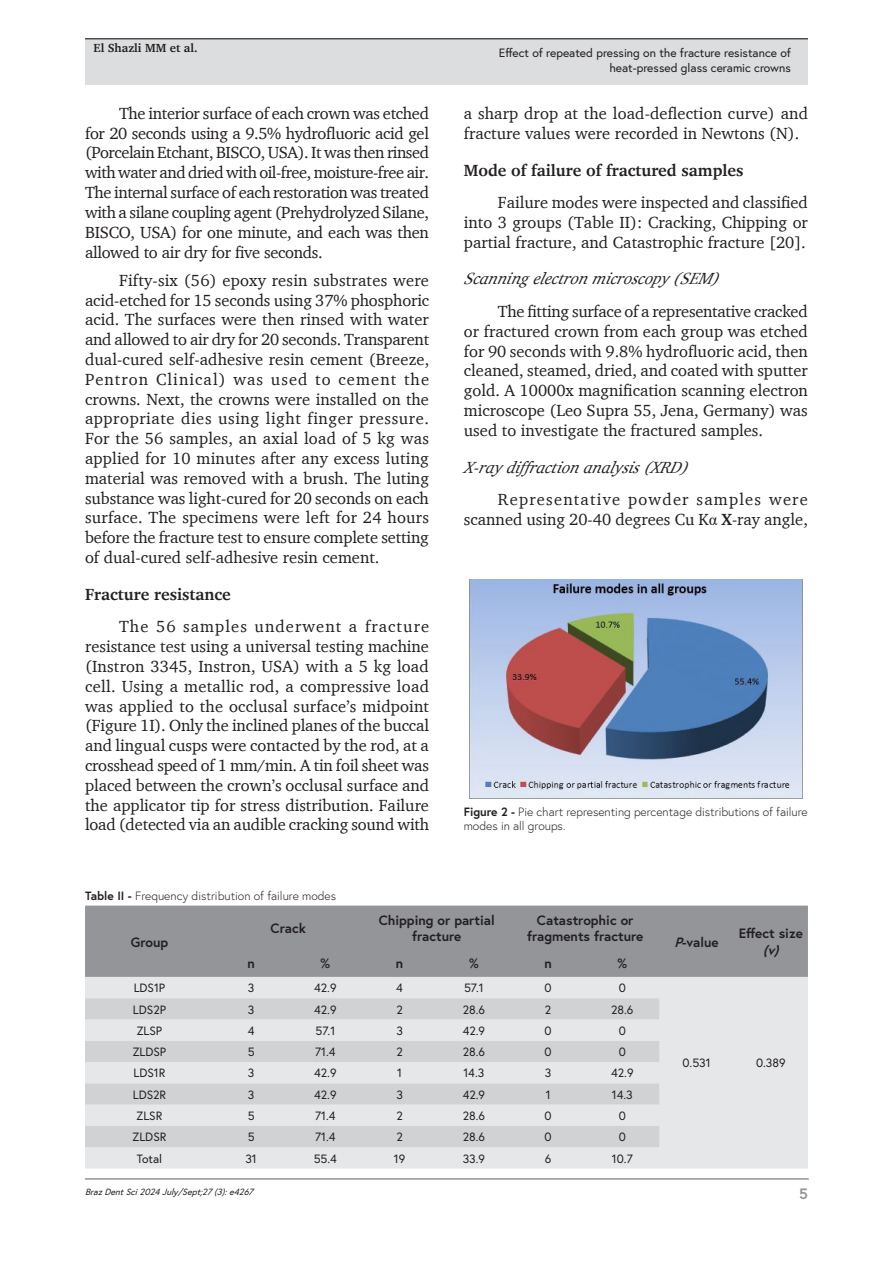
<style>
.page{position:relative;width:893px;height:1263px;background:#fff}
.page>*{position:absolute;margin:0;border:0;box-sizing:border-box;transform-origin:0 0}
.Paragraph{font:16.5px/19.8px "Charter";color:#231f20;text-align:justify}
.Paragraph-2{font:16.5px/19.8px "Charter";letter-spacing:.075em;color:#231f20;text-align:right}
.Heading3{font:italic 16.5px "Charter";color:#231f20}
.Heading2{font:700 16.5px "Charter";color:#231f20}
.t1{font:700 15px "Europa";color:#939598}
.TableHead{font:700 13.5px/16.2px "Europa";color:#231f20;text-align:center}
.TableBody{font:12px/14.4px "Europa";color:#231f20;text-align:right}
.FigureCaption{font:300 12px/14.4px "Europa";color:#231f20}
.TableTitle{font:300 12px "Europa";color:#231f20}
.t2{font:700 12px "Charter";color:#231f20}
.t3{font:italic 9px "Europa";color:#231f20}
.s1{font-family:"Times New Roman"}
.s2{font-weight:700}
.s3{font-style:italic}
</style>
<div class="page">
<hr style="left:85px;top:1178px;width:724px;height:2px;background:#939598">
<div style="left:85px;top:39px;width:723px;height:46px;background:#dcdddf"></div>
<hr style="left:85px;top:38px;width:723px;height:1px;background:#231f20">
<img style="left:469px;top:580px;width:333px;height:218px">
<div style="left:85px;top:905px;width:723px;height:72px;background:#939598"></div>
<div style="left:85px;top:977px;width:723px;height:191px;background:#e6e7e9"></div>
<svg style="left:85px;top:998px;width:574px;height:149px;background:#dadbdd"></svg>
<p class="t2" style="left:94px;top:41px;width:105px">El Shazli MM et al.</p>
<p class="Paragraph" style="left:85px;top:103px;width:346px;text-indent:34px">The interior surface of each crown was etched for 20 seconds using a 9.5% hydrofluoric acid gel (Porcelain Etchant, BISCO, USA). It was then rinsed with water and dried with oil-free, moisture-free air.<br>The internal surface of each restoration was treated with a silane coupling agent (Prehydrolyzed Silane, BISCO, USA) for one minute, and each was then allowed to air dry for five seconds.</p>
<p class="Paragraph" style="left:85px;top:270px;width:346px;text-indent:34px">Fifty-six (56) epoxy resin substrates were acid-etched for 15 seconds using 37% phosphoric acid. The surfaces were then rinsed with water and allowed to air dry for 20 seconds. Transparent dual-cured self-adhesive resin cement (Breeze, Pentron Clinical) was used to cement the crowns. Next, the crowns were installed on the appropriate dies using light finger pressure.<br>For the 56 samples, an axial load of 5 kg was applied for 10 minutes after any excess luting material was removed with a brush. The luting substance was light-cured for 20 seconds on each surface. The specimens were left for 24 hours before the fracture test to ensure complete setting of dual-cured self-adhesive resin cement.</p>
<p class="Heading2" style="left:85px;top:584px;width:147px">Fracture resistance</p>
<p class="Paragraph" style="left:85px;top:616px;width:346px;text-indent:34px">The 56 samples underwent a fracture resistance test using a universal testing machine (Instron 3345, Instron, USA) with a 5 kg load cell. Using a metallic rod, a compressive load was applied to the occlusal surface’s midpoint (Figure 1I). Only the inclined planes of the buccal and lingual cusps were contacted by the rod, at a crosshead speed of 1 mm/min. A tin foil sheet was placed between the crown’s occlusal surface and the applicator tip for stress distribution. Failure load (detected via an audible cracking sound with</p>
<p class="TableBody" style="left:499px;top:46px;width:294px">Effect of repeated pressing on the fracture resistance of heat-pressed glass ceramic crowns</p>
<p class="Paragraph" style="left:464px;top:103px;width:346px">a sharp drop at the load-deflection curve) and fracture values were recorded in Newtons (N).</p>
<p class="Heading2" style="left:464px;top:160px;width:281px">Mode of failure of fractured samples</p>
<p class="Paragraph" style="left:464px;top:192px;width:345px;text-indent:34px">Failure modes were inspected and classified into 3 groups (Table II): Cracking, Chipping or partial fracture, and Catastrophic fracture [20].</p>
<p class="Heading3" style="left:464px;top:268px;width:256px">Scanning electronmicroscopy (SEM)</p>
<p class="Paragraph" style="left:464px;top:301px;width:345px;text-indent:34px">The fitting surface of a representative cracked or fractured crown from each group was etched for 90 seconds with 9.8% hydrofluoric acid, then cleaned, steamed, dried, and coated with sputter gold. A 10000x magnification scanning electron microscope (Leo Supra 55, Jena, Germany) was used to investigate the fractured samples.</p>
<p class="Heading3" style="left:464px;top:456px;width:225px">X-ray diffractionanalysis(XRD)</p>
<p class="Paragraph-2" style="left:464px;top:489px;width:345px">Representative powder samples were scanned using 20-40 degrees Cu K<span class="s1">α</span> <span class="s2">X</span>-ray angle,</p>
<p class="FigureCaption" style="left:464px;top:804px;width:346px"><span class="s2">Figure 2 -</span> Pie chart representing percentage distributions of failure modes in all groups.</p>
<p class="TableTitle" style="left:85px;top:888px;width:253px"><span class="s2">Table II -</span> Frequency distribution of failure modes</p>
<p class="TableHead" style="left:131px;top:933px;width:39px">Group</p>
<p class="TableHead" style="left:271px;top:919px;width:37px">Crack</p>
<p class="TableHead" style="left:379px;top:911px;width:117px">Chipping or partial fracture</p>
<p class="TableHead" style="left:527px;top:911px;width:118px">Catastrophic or fragments fracture</p>
<p class="TableHead" style="left:247px;top:955px;width:9px">n</p>
<p class="TableHead" style="left:321px;top:955px;width:11px">%</p>
<p class="TableHead" style="left:396px;top:955px;width:9px">n</p>
<p class="TableHead" style="left:469px;top:955px;width:11px">%</p>
<p class="TableHead" style="left:544px;top:955px;width:9px">n</p>
<p class="TableHead" style="left:617px;top:955px;width:11px">%</p>
<p class="TableBody" style="left:134px;top:981px;width:33px">LDS1P</p>
<p class="TableBody" style="left:248px;top:981px;width:8px">3</p>
<p class="TableBody" style="left:314px;top:981px;width:24px">42.9</p>
<p class="TableBody" style="left:396px;top:981px;width:8px">4</p>
<p class="TableBody" style="left:464px;top:981px;width:21px">57.1</p>
<p class="TableBody" style="left:545px;top:981px;width:9px">0</p>
<p class="TableBody" style="left:619px;top:981px;width:9px">0</p>
<p class="TableBody" style="left:133px;top:1002px;width:35px">LDS2P</p>
<p class="TableBody" style="left:248px;top:1002px;width:8px">3</p>
<p class="TableBody" style="left:314px;top:1002px;width:24px">42.9</p>
<p class="TableBody" style="left:396px;top:1002px;width:8px">2</p>
<p class="TableBody" style="left:463px;top:1002px;width:24px">28.6</p>
<p class="TableBody" style="left:545px;top:1002px;width:8px">2</p>
<p class="TableBody" style="left:611px;top:1002px;width:24px">28.6</p>
<p class="TableBody" style="left:137px;top:1023px;width:27px">ZLSP</p>
<p class="TableBody" style="left:248px;top:1023px;width:8px">4</p>
<p class="TableBody" style="left:316px;top:1023px;width:21px">57.1</p>
<p class="TableBody" style="left:396px;top:1023px;width:8px">3</p>
<p class="TableBody" style="left:463px;top:1023px;width:24px">42.9</p>
<p class="TableBody" style="left:545px;top:1023px;width:9px">0</p>
<p class="TableBody" style="left:619px;top:1023px;width:9px">0</p>
<p class="TableBody" style="left:133px;top:1044px;width:35px">ZLDSP</p>
<p class="TableBody" style="left:248px;top:1044px;width:8px">5</p>
<p class="TableBody" style="left:315px;top:1044px;width:22px">71.4</p>
<p class="TableBody" style="left:396px;top:1044px;width:8px">2</p>
<p class="TableBody" style="left:463px;top:1044px;width:24px">28.6</p>
<p class="TableBody" style="left:545px;top:1044px;width:9px">0</p>
<p class="TableBody" style="left:619px;top:1044px;width:9px">0</p>
<p class="TableBody" style="left:134px;top:1066px;width:33px">LDS1R</p>
<p class="TableBody" style="left:248px;top:1066px;width:8px">3</p>
<p class="TableBody" style="left:314px;top:1066px;width:24px">42.9</p>
<p class="TableBody" style="left:397px;top:1066px;width:6px">1</p>
<p class="TableBody" style="left:463px;top:1066px;width:22px">14.3</p>
<p class="TableBody" style="left:545px;top:1066px;width:8px">3</p>
<p class="TableBody" style="left:611px;top:1066px;width:24px">42.9</p>
<p class="TableBody" style="left:133px;top:1087px;width:35px">LDS2R</p>
<p class="TableBody" style="left:248px;top:1087px;width:8px">3</p>
<p class="TableBody" style="left:314px;top:1087px;width:24px">42.9</p>
<p class="TableBody" style="left:396px;top:1087px;width:8px">3</p>
<p class="TableBody" style="left:463px;top:1087px;width:24px">42.9</p>
<p class="TableBody" style="left:546px;top:1087px;width:6px">1</p>
<p class="TableBody" style="left:612px;top:1087px;width:22px">14.3</p>
<p class="TableBody" style="left:137px;top:1108px;width:27px">ZLSR</p>
<p class="TableBody" style="left:248px;top:1108px;width:8px">5</p>
<p class="TableBody" style="left:315px;top:1108px;width:22px">71.4</p>
<p class="TableBody" style="left:396px;top:1108px;width:8px">2</p>
<p class="TableBody" style="left:463px;top:1108px;width:24px">28.6</p>
<p class="TableBody" style="left:545px;top:1108px;width:9px">0</p>
<p class="TableBody" style="left:619px;top:1108px;width:9px">0</p>
<p class="TableBody" style="left:133px;top:1130px;width:35px">ZLDSR</p>
<p class="TableBody" style="left:248px;top:1130px;width:8px">5</p>
<p class="TableBody" style="left:315px;top:1130px;width:22px">71.4</p>
<p class="TableBody" style="left:396px;top:1130px;width:8px">2</p>
<p class="TableBody" style="left:463px;top:1130px;width:24px">28.6</p>
<p class="TableBody" style="left:545px;top:1130px;width:9px">0</p>
<p class="TableBody" style="left:619px;top:1130px;width:9px">0</p>
<p class="TableBody" style="left:137px;top:1151px;width:27px">Total</p>
<p class="TableBody" style="left:245px;top:1151px;width:13px">31</p>
<p class="TableBody" style="left:314px;top:1151px;width:25px">55.4</p>
<p class="TableBody" style="left:394px;top:1151px;width:13px">19</p>
<p class="TableBody" style="left:463px;top:1151px;width:24px">33.9</p>
<p class="TableBody" style="left:545px;top:1151px;width:8px">6</p>
<p class="TableBody" style="left:612px;top:1151px;width:22px">10.7</p>
<p class="t3" style="left:85px;top:1185px;width:173px">BrazDentSci2024July/Sept;27(3):e4267</p>
<p class="TableHead" style="left:674px;top:933px;width:46px"><span class="s3">P</span>-value</p>
<p class="TableHead" style="left:739px;top:925px;width:66px">Effect size <span class="s3">(v)</span></p>
<p class="TableBody" style="left:682px;top:1055px;width:30px">0.531</p>
<p class="TableBody" style="left:756px;top:1055px;width:31px">0.389</p>
<p class="t1" style="left:799px;top:1184px;width:10px">5</p>
</div>
